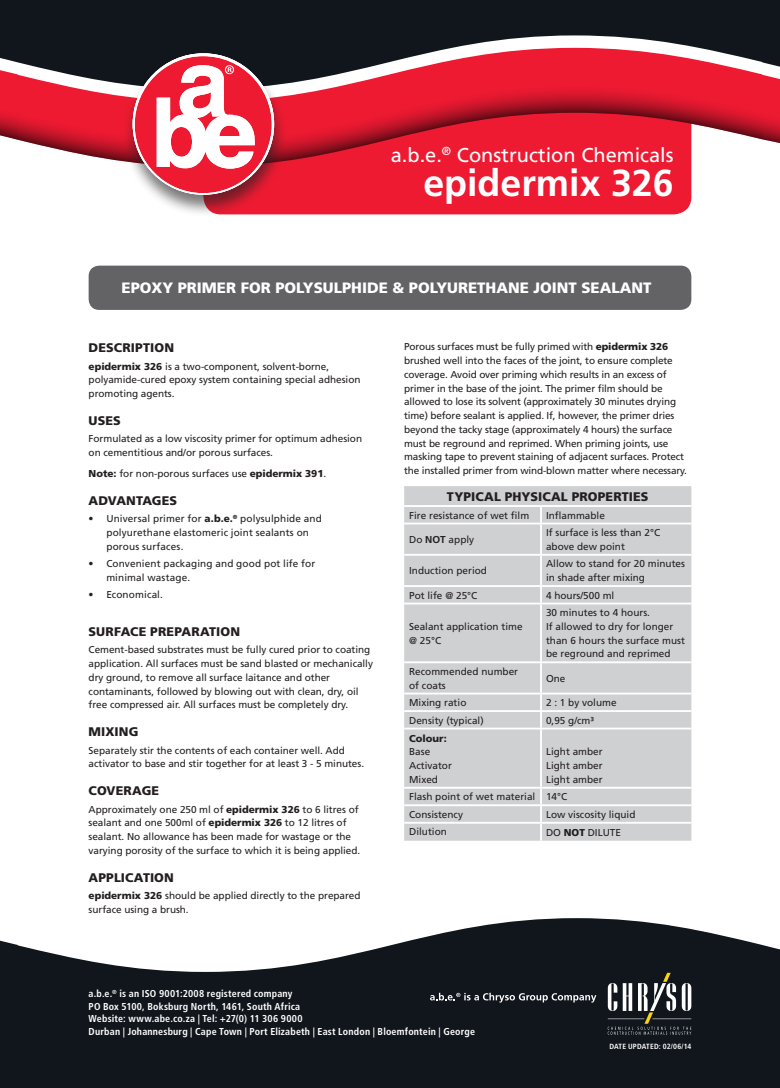
<style>
.page{position:relative;width:780px;height:1088px;background:#fff}
.page>*{position:absolute;margin:0;border:0;box-sizing:border-box;transform-origin:0 0}
.Main_Heading{font:700 37.5px "Frutiger LT";color:#fff}
.t1{font:20px "Frutiger LT";color:#fff}
.Subheading_-_grey_ba{font:900 15px "Frutiger LT";color:#fff}
.SUBHEAD{font:900 12.5px "Frutiger LT";letter-spacing:.01em;color:#231f20}
.Bullets{font:10px/13.8px "Frutiger LT";letter-spacing:-.005em;color:#231f20}
.t2{font:700 condensed 10px "Frutiger LT";letter-spacing:.015em;color:#fff}
.t3{font:700 condensed 7.5px "Frutiger LT";letter-spacing:.015em;color:#fff}
.s1{font-weight:900}
.s2{font-weight:700}
</style>
<div class="page">
<div style="left:203px;top:105px;width:488px;height:109px;background:#ed1a32;border-radius:18px"></div>
<svg style="left:0;top:918px;width:780px;height:170px;fill:#10161c"></svg>
<svg style="left:607px;top:973px;width:84px;height:62px"></svg>
<svg style="left:430px;top:993px;width:166px;height:9px"></svg>
<svg style="left:0;top:89px;width:780px;height:78px"></svg>
<svg style="left:0;top:0;width:780px;height:89px;background:#5a313a"></svg>
<div style="left:123px;top:52px;width:164px;height:165px;background:#231f20;opacity:.6"></div>
<svg style="left:133px;top:53px;width:141px;height:142px"></svg>
<div style="left:89px;top:266px;width:602px;height:44px;background:#636366;border-radius:11px"></div>
<div style="left:404px;top:486px;width:287px;height:355px;background:#cfd0d2"></div>
<hr style="left:404px;top:505px;width:137px;height:2px;background:#fff">
<hr style="left:541px;top:505px;width:150px;height:2px;background:#fff">
<svg style="left:540px;top:507px;width:2px;height:16px"></svg>
<hr style="left:404px;top:523px;width:137px;height:1px;background:#fff">
<hr style="left:541px;top:523px;width:150px;height:1px;background:#fff">
<hr style="left:540px;top:524px;width:2px;height:30px;background:#fff">
<hr style="left:404px;top:554px;width:137px;height:2px;background:#fff">
<hr style="left:541px;top:554px;width:150px;height:2px;background:#fff">
<hr style="left:540px;top:556px;width:2px;height:29px;background:#fff">
<hr style="left:404px;top:585px;width:137px;height:2px;background:#fff">
<hr style="left:541px;top:585px;width:150px;height:2px;background:#fff">
<svg style="left:540px;top:587px;width:2px;height:16px"></svg>
<hr style="left:404px;top:603px;width:137px;height:1px;background:#fff">
<hr style="left:541px;top:603px;width:150px;height:1px;background:#fff">
<hr style="left:540px;top:604px;width:2px;height:57px;background:#fff">
<hr style="left:404px;top:661px;width:137px;height:2px;background:#fff">
<hr style="left:541px;top:661px;width:150px;height:2px;background:#fff">
<hr style="left:540px;top:663px;width:2px;height:30px;background:#fff">
<hr style="left:404px;top:693px;width:137px;height:1px;background:#fff">
<hr style="left:541px;top:693px;width:150px;height:1px;background:#fff">
<hr style="left:404px;top:710px;width:137px;height:2px;background:#fff">
<hr style="left:541px;top:710px;width:150px;height:2px;background:#fff">
<svg style="left:540px;top:694px;width:2px;height:34px"></svg>
<hr style="left:404px;top:728px;width:137px;height:1px;background:#fff">
<hr style="left:541px;top:728px;width:150px;height:1px;background:#fff">
<hr style="left:540px;top:729px;width:2px;height:58px;background:#fff">
<hr style="left:404px;top:787px;width:137px;height:2px;background:#fff">
<hr style="left:541px;top:787px;width:150px;height:2px;background:#fff">
<hr style="left:404px;top:804px;width:137px;height:2px;background:#fff">
<hr style="left:541px;top:804px;width:150px;height:2px;background:#fff">
<hr style="left:404px;top:822px;width:137px;height:2px;background:#fff">
<hr style="left:541px;top:822px;width:150px;height:2px;background:#fff">
<svg style="left:540px;top:789px;width:2px;height:52px"></svg>
<p class="t1" style="left:391px;top:143px;width:284px">a.b.e.<sup>®</sup> Construction Chemicals</p>
<p class="Main_Heading" style="left:423px;top:161px;width:252px">epidermix 326</p>
<p class="Subheading_-_grey_ba" style="left:121px;top:279px;width:531px">EPOXY PRIMER FOR POLYSULPHIDE &amp; POLYURETHANE JOINT SEALANT</p>
<p class="SUBHEAD" style="left:89px;top:340px;width:87px">DESCRIPTION</p>
<p class="Bullets" style="left:89px;top:359px;width:273px"><span class="s1">epidermix 326</span> is a two-component, solvent-borne, polyamide-cured epoxy system containing special adhesion promoting agents.</p>
<p class="SUBHEAD" style="left:89px;top:413px;width:34px">USES</p>
<p class="Bullets" style="left:89px;top:432px;width:275px">Formulated as a low viscosity primer for optimum adhesion on cementitious and/or porous surfaces.</p>
<p class="Bullets" style="left:89px;top:466px;width:239px"><span class="s1">Note:</span> for non-porous surfaces use <span class="s1">epidermix 391</span>.</p>
<p class="SUBHEAD" style="left:89px;top:493px;width:90px">ADVANTAGES</p>
<p class="Bullets" style="left:106px;top:512px;width:217px;text-indent:-18px">• Universal primer for <span class="s1">a.b.e.</span><sup>®</sup> polysulphide and polyurethane elastomeric joint sealants on porous surfaces.</p>
<p class="Bullets" style="left:106px;top:556px;width:210px;text-indent:-18px">• Convenient packaging and good pot life for minimal wastage.</p>
<p class="Bullets" style="left:89px;top:588px;width:76px">• Economical.</p>
<p class="SUBHEAD" style="left:89px;top:624px;width:153px">SURFACE PREPARATION</p>
<p class="Bullets" style="left:89px;top:643px;width:286px">Cement-based substrates must be fully cured prior to coating application. All surfaces must be sand blasted or mechanically dry ground, to remove all surface laitance and other contaminants, followed by blowing out with clean, dry, oil free compressed air. All surfaces must be completely dry.</p>
<p class="SUBHEAD" style="left:89px;top:724px;width:51px">MIXING</p>
<p class="Bullets" style="left:89px;top:743px;width:277px">Separately stir the contents of each container well. Add activator to base and stir together for at least 3 - 5 minutes.</p>
<p class="SUBHEAD" style="left:89px;top:783px;width:72px">COVERAGE</p>
<p class="Bullets" style="left:89px;top:802px;width:273px">Approximately one 250 ml of <span class="s1">epidermix 326</span> to 6 litres of sealant and one 500ml of <span class="s1">epidermix 326</span> to 12 litres of sealant. No allowance has been made for wastage or the varying porosity of the surface to which it is being applied.</p>
<p class="SUBHEAD" style="left:89px;top:870px;width:87px">APPLICATION</p>
<p class="Bullets" style="left:89px;top:889px;width:273px"><span class="s1">epidermix 326</span> should be applied directly to the prepared surface using a brush.</p>
<p class="Bullets" style="left:404px;top:340px;width:284px">Porous surfaces must be fully primed with <span class="s1">epidermix 326 </span>brushed well into the faces of the joint, to ensure complete coverage. Avoid over priming which results in an excess of primer in the base of the joint. The primer film should be allowed to lose its solvent (approximately 30 minutes drying time) before sealant is applied. If, however, the primer dries beyond the tacky stage (approximately 4 hours) the surface must be reground and reprimed. When priming joints, use masking tape to prevent staining of adjacent surfaces. Protect the installed primer from wind-blown matter where necessary.</p>
<p class="SUBHEAD" style="left:447px;top:489px;width:203px">TYPICAL PHYSICAL PROPERTIES</p>
<p class="Bullets" style="left:409px;top:508px;width:122px">Fire resistance of wet film</p>
<p class="Bullets" style="left:546px;top:508px;width:60px">Inflammable</p>
<p class="Bullets" style="left:409px;top:533px;width:67px">Do <span class="s2">NOT</span> apply</p>
<p class="Bullets" style="left:546px;top:526px;width:116px">If surface is less than 2°C above dew point</p>
<p class="Bullets" style="left:409px;top:564px;width:79px">Induction period</p>
<p class="Bullets" style="left:546px;top:557px;width:140px">Allow to stand for 20 minutes in shade after mixing</p>
<p class="Bullets" style="left:409px;top:588px;width:70px">Pot life @ 25°C</p>
<p class="Bullets" style="left:546px;top:588px;width:70px">4 hours/500 ml</p>
<p class="Bullets" style="left:409px;top:619px;width:115px">Sealant application time @ 25°C</p>
<p class="Bullets" style="left:546px;top:606px;width:140px">30 minutes to 4 hours.<br>If allowed to dry for longer than 6 hours the surface must be reground and reprimed</p>
<p class="Bullets" style="left:409px;top:664px;width:110px">Recommended number of coats</p>
<p class="Bullets" style="left:546px;top:671px;width:21px">One</p>
<p class="Bullets" style="left:409px;top:696px;width:59px">Mixing ratio</p>
<p class="Bullets" style="left:546px;top:696px;width:72px">2 : 1 by volume</p>
<p class="Bullets" style="left:409px;top:713px;width:76px">Density (typical)</p>
<p class="Bullets" style="left:546px;top:713px;width:50px">0,95 g/cm³</p>
<p class="Bullets" style="left:409px;top:731px;width:44px"><span class="s1">Colour:<br></span>Base<br>Activator<br>Mixed</p>
<p class="Bullets" style="left:546px;top:745px;width:58px;text-align:justify">Light amber Light amber Light amber</p>
<p class="Bullets" style="left:409px;top:790px;width:128px">Flash point of wet material</p>
<p class="Bullets" style="left:546px;top:790px;width:23px">14°C</p>
<p class="Bullets" style="left:409px;top:807px;width:55px">Consistency</p>
<p class="Bullets" style="left:546px;top:807px;width:91px">Low viscosity liquid</p>
<p class="Bullets" style="left:409px;top:825px;width:39px">Dilution</p>
<p class="Bullets" style="left:546px;top:825px;width:77px">DO <span class="s1">NOT</span> DILUTE</p>
<p class="t2" style="left:89px;top:988px;width:205px">a.b.e.<sup>®</sup> is an ISO 9001:2008 registered company</p>
<p class="t2" style="left:89px;top:1000px;width:213px">PO Box 5100, Boksburg North, 1461, South Africa</p>
<p class="t2" style="left:89px;top:1013px;width:215px">Website: www.abe.co.za | Tel: +27(0) 11 306 9000</p>
<p class="t2" style="left:89px;top:1025px;width:388px">Durban | Johannesburg | Cape Town | Port Elizabeth | East London | Bloemfontein | George</p>
<p class="t3" style="left:609px;top:1042px;width:83px">DATE UPDATED: 02/06/14</p>
</div>
